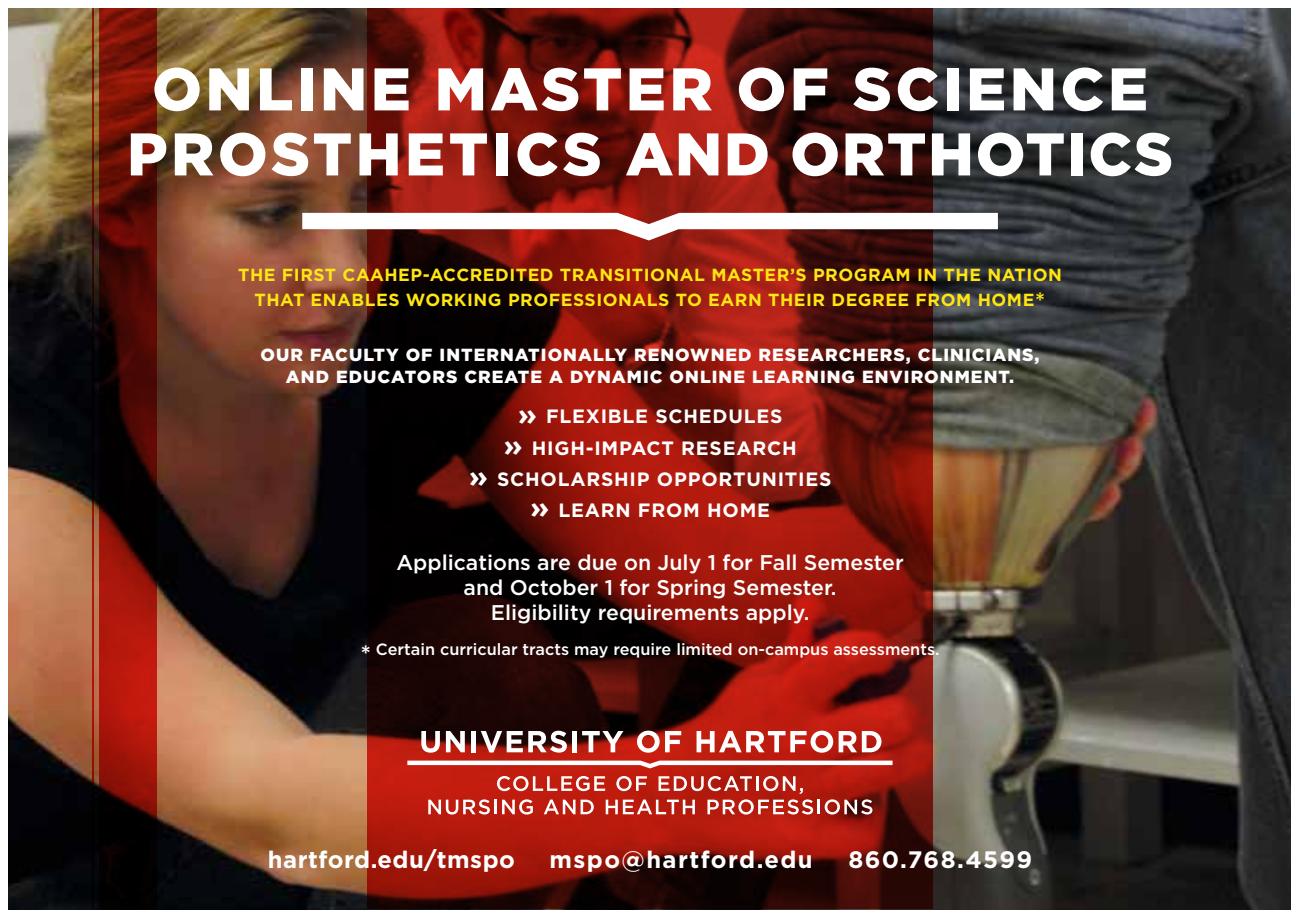
<style>
.page{position:relative;width:1298px;height:917px;background:#fff}
.page>*{position:absolute;margin:0;border:0;box-sizing:border-box;transform-origin:0 0}
.t1{font:900 60px/65px "Gotham";letter-spacing:.06em;color:#fff;text-align:center}
.t2{font:700 23.75px "Gotham";letter-spacing:.055em;color:#fff}
.t3{font:700 23.75px "Gotham";letter-spacing:.02em;color:#fff}
.t4{font:500 21.25px/25px "Gotham";color:#fff;text-align:center}
.t5{font:700 19.25px/31.2px "Gotham";letter-spacing:.04em;color:#fff;text-align:center}
.t6{font:700 17.5px/25px "Gotham";letter-spacing:.03em;color:#ffe512;text-align:center}
.t7{font:900 17.5px/22.5px "Gotham";letter-spacing:.06em;color:#fff;text-align:center}
.t8{font:500 16.25px "Gotham";color:#fff}
.s1{font-weight:500;font-size:25px}
.s2{font-size:30px}
.s3{font-size:25px}
</style>
<div class="page">
<img style="left:8px;top:8px;width:1283px;height:900px">
<svg style="left:367px;top:8px;width:566px;height:900px;background:#661009"></svg>
<svg style="left:99px;top:8px;width:57px;height:900px;background:#5b0c05"></svg>
<hr style="left:92px;top:8px;width:2px;height:900px;background:#ee3124">
<svg style="left:497px;top:775px;width:108px;height:15px"></svg>
<svg style="left:616px;top:775px;width:31px;height:15px"></svg>
<svg style="left:658px;top:775px;width:145px;height:18px"></svg>
<svg style="left:428px;top:799px;width:62px;height:15px"></svg>
<hr style="left:494px;top:799px;width:3px;height:15px;background:#fff">
<svg style="left:502px;top:799px;width:31px;height:15px"></svg>
<svg style="left:544px;top:799px;width:50px;height:15px"></svg>
<svg style="left:606px;top:799px;width:89px;height:15px"></svg>
<svg style="left:707px;top:799px;width:106px;height:15px"></svg>
<hr style="left:817px;top:799px;width:3px;height:15px;background:#fff">
<svg style="left:825px;top:799px;width:47px;height:15px"></svg>
<svg style="left:421px;top:730px;width:19px;height:22px"></svg>
<svg style="left:446px;top:730px;width:19px;height:22px"></svg>
<div style="left:471px;top:730px;width:5px;height:22px;background:#fff"></div>
<svg style="left:481px;top:730px;width:86px;height:22px"></svg>
<div style="left:572px;top:730px;width:5px;height:22px;background:#fff"></div>
<svg style="left:582px;top:730px;width:41px;height:22px"></svg>
<svg style="left:637px;top:730px;width:44px;height:22px"></svg>
<svg style="left:696px;top:730px;width:185px;height:22px"></svg>
<svg style="left:407px;top:760px;width:485px;height:8px"></svg>
<svg style="left:302px;top:213px;width:696px;height:27px"></svg>
<h1 class="t1" style="left:127px;top:56px;width:1047px">ONLINE MASTER OF SCIENCE<br>PROSTHETICS AND ORTHOTICS</h1>
<p class="t6" style="left:238px;top:262px;width:825px">THE FIRST CAAHEP-ACCREDITED TRANSITIONAL MASTER’S PROGRAM IN THE NATION<br>THAT ENABLES WORKING PROFESSIONALS TO EARN THEIR DEGREE FROM HOME<span class="s1">*</span></p>
<p class="t7" style="left:261px;top:343px;width:780px">OUR FACULTY OF INTERNATIONALLY RENOWNED RESEARCHERS, CLINICIANS,<br>AND EDUCATORS CREATE A DYNAMIC ONLINE LEARNING ENVIRONMENT.</p>
<p class="t5" style="left:469px;top:400px;width:364px"><span class="s2">»</span> FLEXIBLE SCHEDULES<br><span class="s2">»</span> HIGH-IMPACT RESEARCH<br><span class="s2">»</span> SCHOLARSHIP OPPORTUNITIES <span class="s2">»</span> LEARN FROM HOME</p>
<p class="t4" style="left:396px;top:549px;width:509px">Applications are due on July 1 for Fall Semester and October 1 for Spring Semester.<br>Eligibility requirements apply.</p>
<p class="t8" style="left:361px;top:638px;width:580px"><span class="s3">*</span> Certain curricular tracts may require limited on-campus assessments.</p>
<h2 class="t3" style="left:268px;top:843px;width:248px">hartford.edu/tmspo</h2>
<h2 class="t2" style="left:550px;top:843px;width:265px">mspo@hartford.edu</h2>
<h2 class="t2" style="left:848px;top:843px;width:185px">860.768.4599</h2>
</div>
